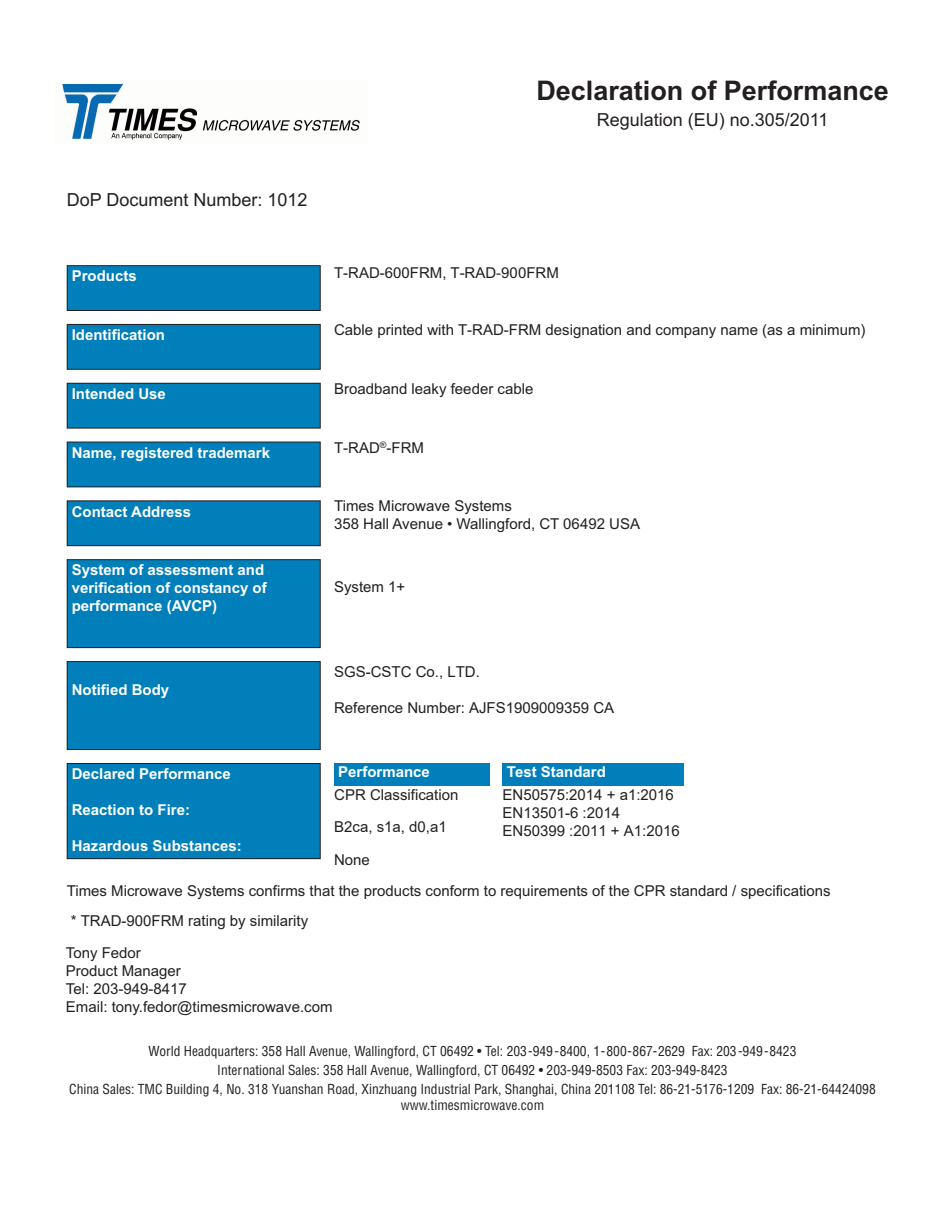
<style>
.page{position:relative;width:945px;height:1215px;background:#fff}
.page>*{position:absolute;margin:0;border:0;box-sizing:border-box;transform-origin:0 0}
.t1{font:700 27px "Arial";color:#231f20}
.t2{font:18px "Arial";color:#231f20}
.t3{font:15px/18px "Arial";color:#231f20}
.t4{font:700 15px/18px "Arial";color:#fff}
.t5{font:condensed 13.5px/18.8px "Helvetica LT Std";color:#231f20;text-align:center}
</style>
<div class="page">
<img style="left:62px;top:83px;width:298px;height:57px">
<div style="left:68px;top:266px;width:252px;height:44px;background:#007fba"></div>
<div style="left:67px;top:265px;width:254px;height:46px;border:1px solid #231f20"></div>
<div style="left:68px;top:325px;width:252px;height:44px;background:#007fba"></div>
<div style="left:67px;top:324px;width:254px;height:46px;border:1px solid #231f20"></div>
<div style="left:68px;top:384px;width:252px;height:44px;background:#007fba"></div>
<div style="left:67px;top:383px;width:254px;height:45px;border:1px solid #231f20"></div>
<div style="left:68px;top:442px;width:252px;height:45px;background:#007fba"></div>
<div style="left:68px;top:501px;width:252px;height:44px;background:#007fba"></div>
<div style="left:67px;top:500px;width:254px;height:46px;border:1px solid #231f20"></div>
<div style="left:68px;top:560px;width:252px;height:87px;background:#007fba"></div>
<div style="left:67px;top:559px;width:254px;height:89px;border:1px solid #231f20"></div>
<div style="left:68px;top:662px;width:252px;height:87px;background:#007fba"></div>
<div style="left:67px;top:661px;width:254px;height:89px;border:1px solid #231f20"></div>
<div style="left:68px;top:764px;width:252px;height:94px;background:#007fba"></div>
<div style="left:67px;top:763px;width:254px;height:96px;border:1px solid #231f20"></div>
<div style="left:334px;top:763px;width:155px;height:22px;background:#007fba"></div>
<div style="left:503px;top:763px;width:181px;height:22px;background:#007fba"></div>
<p class="t2" style="left:67px;top:190px;width:242px">DoP Document Number: 1012</p>
<p class="t4" style="left:72px;top:267px;width:67px">Products</p>
<p class="t4" style="left:72px;top:326px;width:95px">Identification</p>
<p class="t4" style="left:72px;top:385px;width:96px">Intended Use</p>
<p class="t4" style="left:72px;top:444px;width:200px">Name, registered trademark</p>
<p class="t4" style="left:72px;top:502px;width:121px">Contact Address</p>
<p class="t4" style="left:72px;top:561px;width:197px">System of assessment and verification of constancy of performance (AVCP)</p>
<p class="t4" style="left:72px;top:681px;width:99px">Notified Body</p>
<p class="t4" style="left:72px;top:765px;width:161px">Declared Performance</p>
<p class="t4" style="left:72px;top:801px;width:120px">Reaction to Fire:</p>
<p class="t4" style="left:72px;top:837px;width:172px">Hazardous Substances:</p>
<h1 class="t1" style="left:536px;top:75px;width:354px">Declaration of Performance</h1>
<p class="t2" style="left:597px;top:109px;width:233px">Regulation (EU) no.305/2011</p>
<p class="t3" style="left:334px;top:264px;width:226px">T-RAD-600FRM, T-RAD-900FRM</p>
<p class="t3" style="left:334px;top:321px;width:533px">Cable printed with T-RAD-FRM designation and company name (as a minimum)</p>
<p class="t3" style="left:334px;top:380px;width:201px">Broadband leaky feeder cable</p>
<p class="t3" style="left:334px;top:439px;width:91px">T-RAD<sup>®</sup>-FRM</p>
<p class="t3" style="left:334px;top:497px;width:307px">Times Microwave Systems<br>358 Hall Avenue • Wallingford, CT 06492 USA</p>
<p class="t3" style="left:334px;top:578px;width:73px">System 1+</p>
<p class="t3" style="left:334px;top:663px;width:147px">SGS-CSTC Co., LTD.</p>
<p class="t3" style="left:334px;top:699px;width:282px">Reference Number: AJFS1909009359 CA</p>
<p class="t4" style="left:338px;top:763px;width:93px">Performance</p>
<p class="t3" style="left:334px;top:778px;width:126px;line-height:32.5px">CPR Classification<br>B2ca, s1a, d0,a1<br>None</p>
<p class="t4" style="left:507px;top:763px;width:100px">Test Standard</p>
<p class="t3" style="left:503px;top:786px;width:179px">EN50575:2014 + a1:2016<br>EN13501-6 :2014<br>EN50399 :2011 + A1:2016</p>
<p class="t3" style="left:67px;top:882px;width:765px">Times Microwave Systems confirms that the products conform to requirements of the CPR standard / specifications</p>
<p class="t3" style="left:71px;top:911px;width:239px">* TRAD-900FRM rating by similarity</p>
<p class="t3" style="left:66px;top:944px;width:268px">Tony Fedor<br>Product Manager<br>Tel: 203-949-8417<br>Email: tony.fedor@timesmicrowave.com</p>
<p class="t5" style="left:69px;top:1043px;width:808px">World Headquarters: 358 Hall Avenue, Wallingford, CT 06492 • Tel: 203-949-8400, 1-800-867-2629 Fax: 203-949-8423<br>International Sales: 358 Hall Avenue, Wallingford, CT 06492 • 203-949-8503 Fax: 203-949-8423<br>China Sales: TMC Building 4, No. 318 Yuanshan Road, Xinzhuang Industrial Park, Shanghai, China 201108 Tel: 86-21-5176-1209 Fax: 86-21-64424098</p>
<p class="t5" style="left:401px;top:1097px;width:145px">www.timesmicrowave.com</p>
</div>
